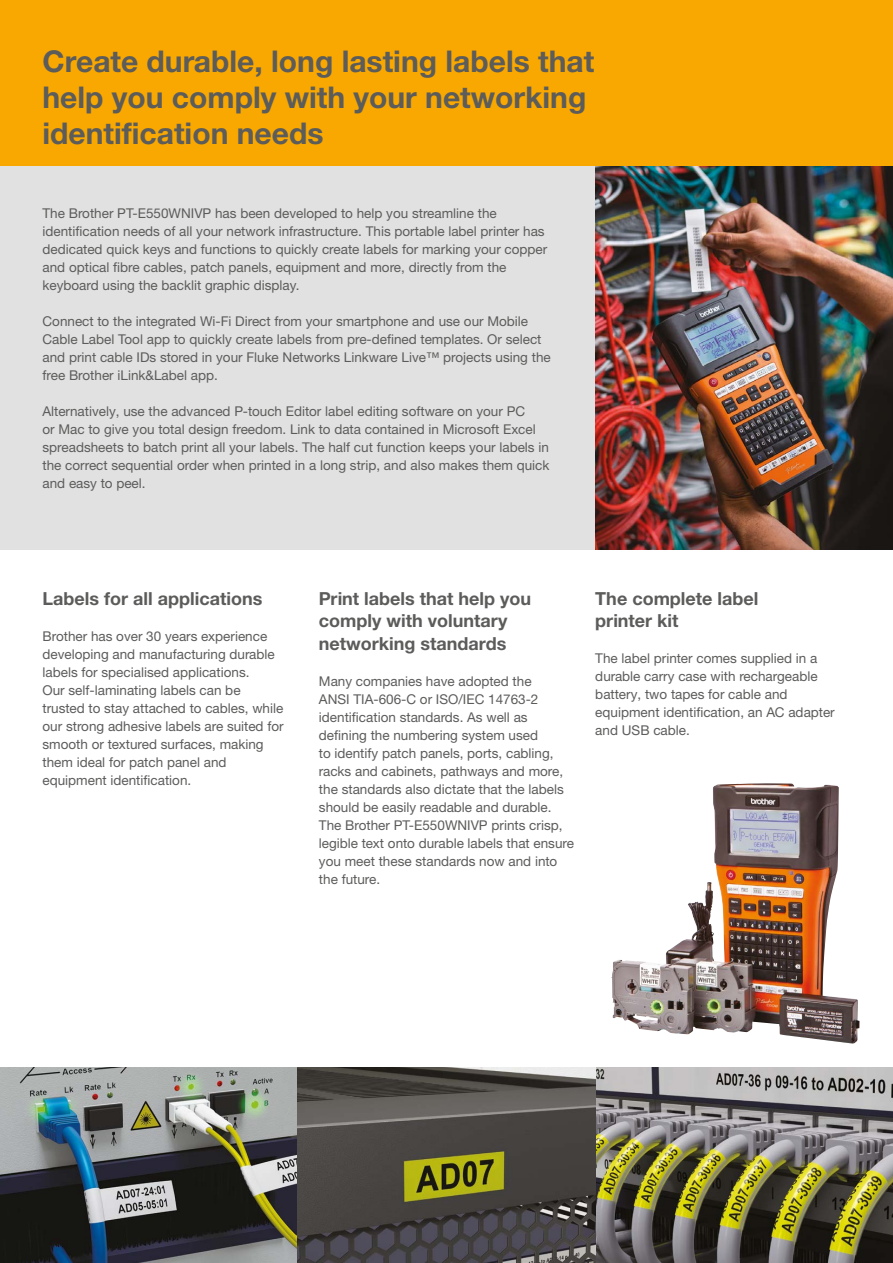
<style>
.page{position:relative;width:893px;height:1263px;background:#fff}
.page>*{position:absolute;margin:0;border:0;box-sizing:border-box;transform-origin:0 0}
.t1{font:700 30px/36px "Helvetica Neue LTW1 G";color:#5c5c5b}
.t2{font:700 18px/22.5px "Helvetica Neue LTW1 G";color:#5c5c5b}
.t3{font:13.5px/18px "Helvetica Neue LTW1 G";color:#5c5c5b}
</style>
<div class="page">
<div style="left:0;top:137px;width:893px;height:413px;background:#e1e1e1"></div>
<img style="left:595px;top:166px;width:298px;height:384px">
<div style="left:0;top:0;width:893px;height:166px;background:#f8a800"></div>
<img style="left:0;top:1067px;width:893px;height:196px">
<img style="left:624px;top:783px;width:236px;height:261px">
<img style="left:611px;top:784px;width:128px;height:236px">
<h1 class="t1" style="left:43px;top:44px;width:553px">Create durable, long lasting labels that help you comply with your networking identification needs</h1>
<p class="t3" style="left:43px;top:204px;width:506px">The Brother PT-E550WNIVP has been developed to help you streamline the identification needs of all your network infrastructure. This portable label printer has dedicated quick keys and functions to quickly create labels for marking your copper and optical fibre cables, patch panels, equipment and more, directly from the keyboard using the backlit graphic display.</p>
<p class="t3" style="left:43px;top:312px;width:510px">Connect to the integrated Wi-Fi Direct from your smartphone and use our Mobile Cable Label Tool app to quickly create labels from pre-defined templates. Or select and print cable IDs stored in your Fluke Networks Linkware Live™ projects using the free Brother iLink&amp;Label app.</p>
<p class="t3" style="left:43px;top:402px;width:508px">Alternatively, use the advanced P-touch Editor label editing software on your PC<br>or Mac to give you total design freedom. Link to data contained in Microsoft Excel spreadsheets to batch print all your labels. The half cut function keeps your labels in the correct sequential order when printed in a long strip, and also makes them quick and easy to peel.</p>
<h2 class="t2" style="left:43px;top:587px;width:221px">Labels for all applications</h2>
<p class="t3" style="left:43px;top:627px;width:243px">Brother has over 30 years experience developing and manufacturing durable labels for specialised applications.<br>Our self-laminating labels can be trusted to stay attached to cables, while our strong adhesive labels are suited for smooth or textured surfaces, making them ideal for patch panel and equipment identification.</p>
<h2 class="t2" style="left:319px;top:587px;width:214px">Print labels that help you comply with voluntary networking standards</h2>
<p class="t3" style="left:319px;top:672px;width:257px">Many companies have adopted the<br>ANSI TIA-606-C or ISO/IEC 14763-2 identification standards. As well as defining the numbering system used<br>to identify patch panels, ports, cabling, racks and cabinets, pathways and more, the standards also dictate that the labels should be easily readable and durable.<br>The Brother PT-E550WNIVP prints crisp, legible text onto durable labels that ensure you meet these standards now and into the future.</p>
<h2 class="t2" style="left:595px;top:587px;width:165px">The complete label printer kit</h2>
<p class="t3" style="left:595px;top:649px;width:241px">The label printer comes supplied in a durable carry case with rechargeable battery, two tapes for cable and equipment identification, an AC adapter and USB cable.</p>
</div>
